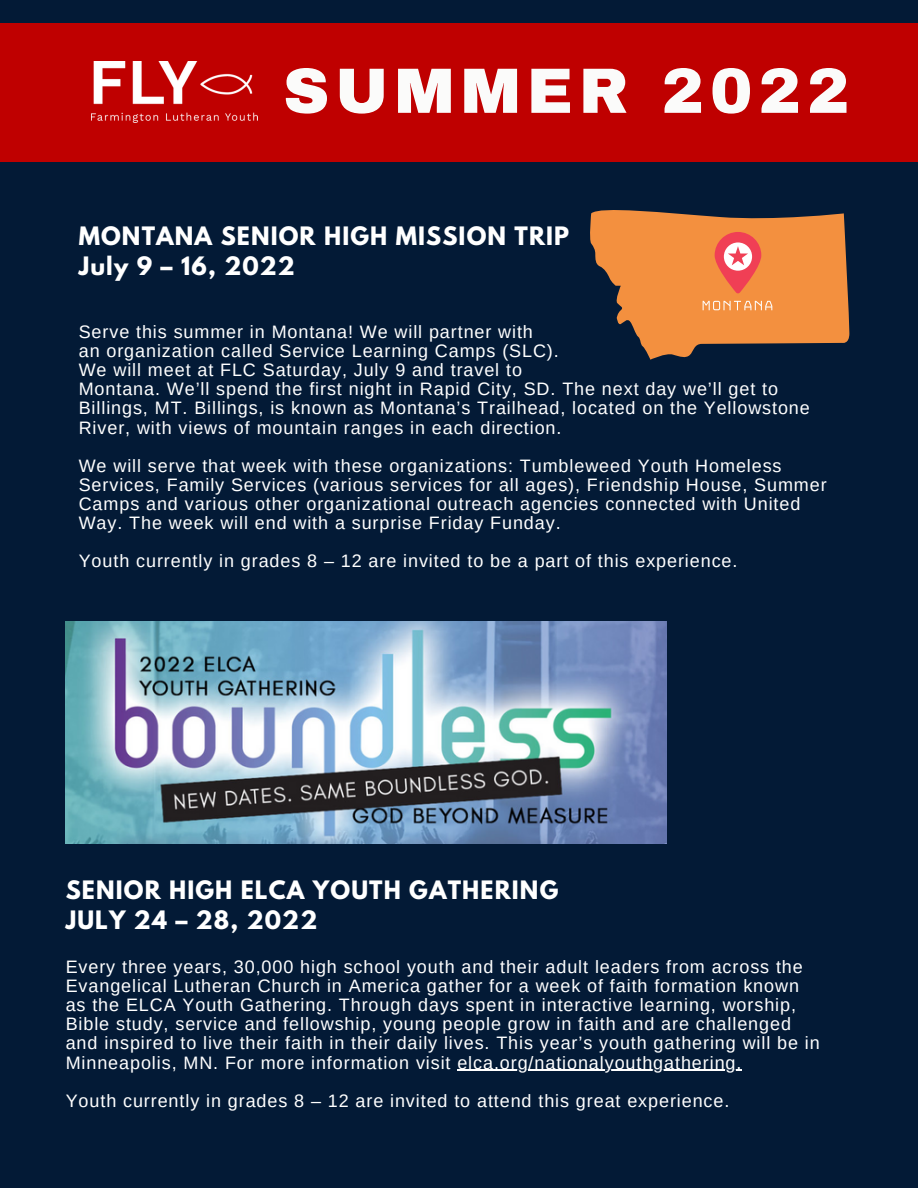
<style>
.page{position:relative;width:918px;height:1188px;background:#031a36}
.page>*{position:absolute;margin:0;border:0;box-sizing:border-box;transform-origin:0 0}
.t1{font:900 64.05px "Archivo";letter-spacing:.09em;color:#fbfbfa}
.t2{font:700 22.5px "League Spartan";letter-spacing:.05em;color:#fff}
.t3{font:18px/19.2px "Arimo";letter-spacing:.05em;color:#fff}
</style>
<div class="page">
<img style="left:66px;top:622px;width:600px;height:221px">
<div style="left:0;top:23px;width:918px;height:138px;background:#bf0000"></div>
<img style="left:92px;top:62px;width:165px;height:60px">
<svg style="left:590px;top:210px;width:259px;height:150px"></svg>
<hr style="left:457px;top:1070px;width:285px;height:1px;background:#fff">
<p class="t1" style="left:283px;top:57px;width:568px">SUMMER 2022</p>
<p class="t2" style="left:79px;top:224px;width:492px">MONTANA SENIOR HIGH MISSION TRIP</p>
<p class="t2" style="left:79px;top:255px;width:218px">July 9 – 16, 2022</p>
<p class="t3" style="left:79px;top:322px;width:456px">Serve this summer in Montana! We will partner with</p>
<p class="t3" style="left:79px;top:341px;width:482px">an organization called Service Learning Camps (SLC).</p>
<p class="t3" style="left:79px;top:360px;width:445px">We will meet at FLC Saturday, July 9 and travel to</p>
<p class="t3" style="left:79px;top:379px;width:733px">Montana. We’ll spend the first night in Rapid City, SD. The next day we’ll get to<br>Billings, MT. Billings, is known as Montana’s Trailhead, located on the Yellowstone<br>River, with views of mountain ranges in each direction.</p>
<p class="t3" style="left:79px;top:456px;width:750px">We will serve that week with these organizations: Tumbleweed Youth Homeless Services, Family Services (various services for all ages), Friendship House, Summer Camps and various other organizational outreach agencies connected with United Way. The week will end with a surprise Friday Funday.</p>
<p class="t3" style="left:79px;top:552px;width:660px">Youth currently in grades 8 – 12 are invited to be a part of this experience.</p>
<p class="t2" style="left:66px;top:878px;width:494px">SENIOR HIGH ELCA YOUTH GATHERING</p>
<p class="t2" style="left:66px;top:909px;width:253px">JULY 24 – 28, 2022</p>
<p class="t3" style="left:66px;top:957px;width:739px">Every three years, 30,000 high school youth and their adult leaders from across the</p>
<p class="t3" style="left:66px;top:976px;width:756px">Evangelical Lutheran Church in America gather for a week of faith formation known as the ELCA Youth Gathering. Through days spent in interactive learning, worship, Bible study, service and fellowship, young people grow in faith and are challenged and inspired to live their faith in their daily lives. This year’s youth gathering will be in Minneapolis, MN. For more information visit elca.org/nationalyouthgathering.</p>
<p class="t3" style="left:66px;top:1091px;width:665px">Youth currently in grades 8 – 12 are invited to attend this great experience.</p>
</div>
